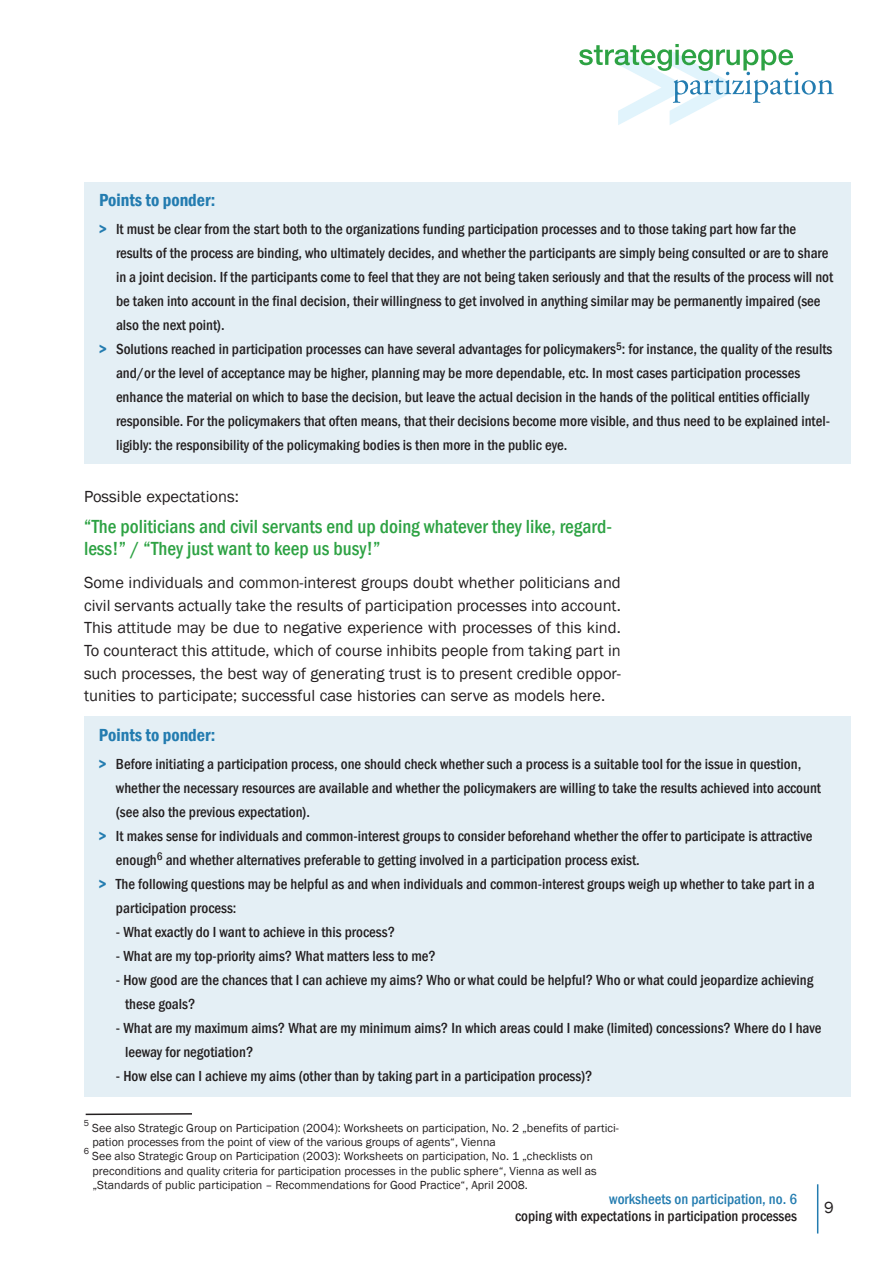
<style>
.page{position:relative;width:893px;height:1263px;background:#fff}
.page>*{position:absolute;margin:0;border:0;box-sizing:border-box;transform-origin:0 0}
.t1{font:500 condensed 19.5px/22.5px "Franklin Gothic";color:#2da243}
.t2{font:600 condensed 18px "Franklin Gothic";color:#237cb0}
.t3{font:16.5px/22.5px "Franklin Gothic";color:#231f20;text-align:justify}
.t4{font:500 condensed 15px/24px "Franklin Gothic";color:#231f20}
.t5{font:500 condensed 15px "Franklin Gothic";color:#237cb0}
.t6{font:12px/14.4px "Franklin Gothic";color:#231f20}
.t7{font:9px "Franklin Gothic";color:#231f20}
.s1{font-weight:600;color:#237cb0}
</style>
<div class="page">
<hr style="left:817px;top:1184px;width:1px;height:49px;background:#237cb0">
<svg style="left:579px;top:44px;width:254px;height:81px"></svg>
<div style="left:84px;top:182px;width:766px;height:281px;background:#e4eff5"></div>
<div style="left:84px;top:716px;width:766px;height:381px;background:#e4eff5"></div>
<svg style="left:85px;top:1113px;width:107px;height:3px"></svg>
<p class="t2" style="left:99px;top:188px;width:118px">Points to ponder:</p>
<p class="t4" style="left:99px;top:217px;width:699px"><span class="s1">&gt;</span> It must be clear from the start both to the organizations funding participation processes and to those taking part how far the</p>
<p class="t4" style="left:116px;top:241px;width:714px">results of the process are binding, who ultimately decides, and whether the participants are simply being consulted or are to share</p>
<p class="t4" style="left:116px;top:265px;width:719px">in a joint decision. If the participants come to feel that they are not being taken seriously and that the results of the process will not</p>
<p class="t4" style="left:116px;top:289px;width:706px">be taken into account in the final decision, their willingness to get involved in anything similar may be permanently impaired (see</p>
<p class="t4" style="left:116px;top:313px;width:110px">also the next point).</p>
<p class="t4" style="left:99px;top:337px;width:735px"><span class="s1">&gt;</span> Solutions reached in participation processes can have several advantages for policymakers<sup>5</sup>: for instance, the quality of the results</p>
<p class="t4" style="left:116px;top:361px;width:686px">and/or the level of acceptance may be higher, planning may be more dependable, etc. In most cases participation processes</p>
<p class="t4" style="left:116px;top:385px;width:695px">enhance the material on which to base the decision, but leave the actual decision in the hands of the political entities officially</p>
<p class="t4" style="left:116px;top:409px;width:716px">responsible. For the policymakers that often means, that their decisions become more visible, and thus need to be explained intel-</p>
<p class="t4" style="left:116px;top:433px;width:453px">ligibly: the responsibility of the policymaking bodies is then more in the public eye.</p>
<p class="t3" style="left:84px;top:485px;width:156px">Possible expectations:</p>
<h1 class="t1" style="left:84px;top:515px;width:530px">“The politicians and civil servants end up doing whatever they like, regard&shy;less!” / “They just want to keep us busy!”</h1>
<p class="t3" style="left:84px;top:572px;width:538px">Some individuals and common-interest groups doubt whether politicians and civil servants actually take the results of participation processes into account.<br>This attitude may be due to negative experience with processes of this kind.<br>To counteract this attitude, which of course inhibits people from taking part in such processes, the best way of generating trust is to present credible oppor&shy;tunities to participate; successful case histories can serve as models here.</p>
<p class="t2" style="left:99px;top:722px;width:118px">Points to ponder:</p>
<p class="t4" style="left:99px;top:752px;width:704px"><span class="s1">&gt;</span> Before initiating a participation process, one should check whether such a process is a suitable tool for the issue in question,</p>
<p class="t4" style="left:116px;top:776px;width:706px">whether the necessary resources are available and whether the policymakers are willing to take the results achieved into account</p>
<p class="t4" style="left:116px;top:800px;width:196px">(see also the previous expectation).</p>
<p class="t4" style="left:99px;top:824px;width:715px"><span class="s1">&gt;</span> It makes sense for individuals and common-interest groups to consider beforehand whether the offer to participate is attractive</p>
<p class="t4" style="left:116px;top:848px;width:525px">enough<sup>6</sup> and whether alternatives preferable to getting involved in a participation process exist.</p>
<p class="t4" style="left:99px;top:872px;width:717px"><span class="s1">&gt;</span> The following questions may be helpful as and when individuals and common-interest groups weigh up whether to take part in a</p>
<p class="t4" style="left:116px;top:896px;width:122px">participation process:</p>
<p class="t4" style="left:116px;top:920px;width:281px">- What exactly do I want to achieve in this process?</p>
<p class="t4" style="left:116px;top:944px;width:322px">- What are my top-priority aims? What matters less to me?</p>
<p class="t4" style="left:125px;top:968px;width:690px;text-indent:-9px">- How good are the chances that I can achieve my aims? Who or what could be helpful? Who or what could jeopardize achieving these goals?</p>
<p class="t4" style="left:125px;top:1016px;width:698px;text-indent:-9px">- What are my maximum aims? What are my minimum aims? In which areas could I make (limited) concessions? Where do I have leeway for negotiation?</p>
<p class="t4" style="left:116px;top:1064px;width:478px">- How else can I achieve my aims (other than by taking part in a participation process)?</p>
<p class="t7" style="left:84px;top:1117px;width:7px">5</p>
<p class="t6" style="left:92px;top:1121px;width:528px">See also Strategic Group on Participation (2004): Worksheets on participation, No. 2 „benefits of partici&shy;pation processes from the point of view of the various groups of agents“, Vienna</p>
<p class="t7" style="left:84px;top:1146px;width:7px">6</p>
<p class="t6" style="left:92px;top:1149px;width:506px">See also Strategic Group on Participation (2003): Worksheets on participation, No. 1 „checklists on preconditions and quality criteria for participation processes in the public sphere“, Vienna as well as „Standards of public participation – Recommendations for Good Practice“, April 2008.</p>
<p class="t5" style="left:609px;top:1189px;width:189px">worksheets on participation, no. 6</p>
<p class="t4" style="left:515px;top:1203px;width:284px">coping with expectations in participation processes</p>
<p class="t3" style="left:824px;top:1197px;width:11px">9</p>
</div>
